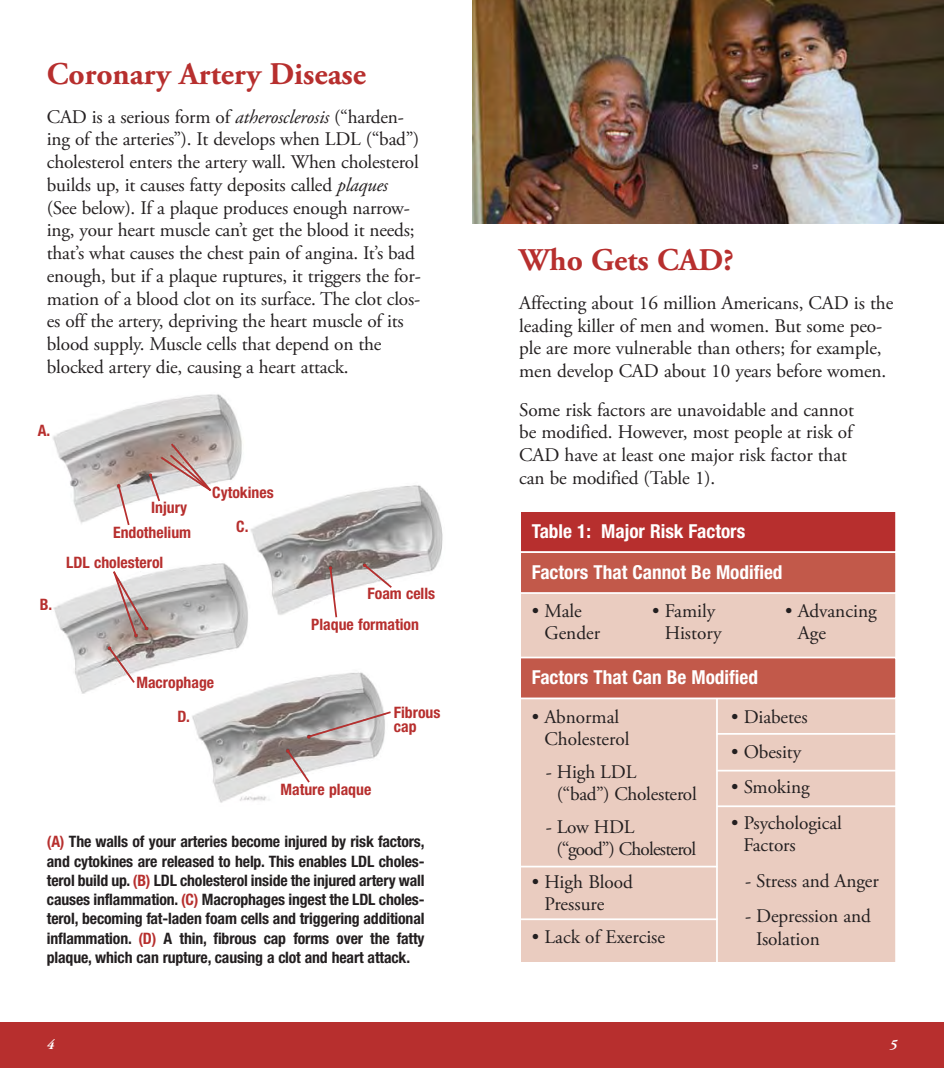
<style>
.page{position:relative;width:944px;height:1068px;background:#fff}
.page>*{position:absolute;margin:0;border:0;box-sizing:border-box;transform-origin:0 0}
.t1{font:700 31.5px "Adobe Garamond Pro";color:#b72f2e}
.t2{font:19.25px/22.8px "Adobe Garamond Pro";letter-spacing:-.01em;color:#231f20}
.t3{font:700 condensed 19.25px "Helvetica Neue LT Std";color:#fff}
.t4{font:19.25px/22.8px "Adobe Garamond Pro";letter-spacing:-.04em;color:#231f20}
.t5{font:700 condensed 15.75px/19.2px "Helvetica Neue LT Std";letter-spacing:-.01em;color:#231f20;text-align:justify}
.t6{font:700 condensed 15.75px/24.8px "Helvetica Neue LT Std";color:#b72f2e;text-align:right}
.t7{font:italic 700 14px "Adobe Garamond Pro";color:#fff}
.s1{font-style:italic}
.s2{color:#b72f2e}
</style>
<div class="page">
<div style="left:472px;top:1022px;width:472px;height:45px;background:#b72f2e"></div>
<div style="left:0;top:1022px;width:472px;height:45px;background:#b72f2e"></div>
<div style="left:521px;top:523px;width:374px;height:438px;background:#eaccc0"></div>
<div style="left:521px;top:553px;width:374px;height:39px;background:#c2594a"></div>
<div style="left:519px;top:551px;width:378px;height:43px;border:2px solid #fff"></div>
<div style="left:521px;top:658px;width:374px;height:39px;background:#c2594a"></div>
<div style="left:519px;top:656px;width:378px;height:43px;border:2px solid #fff"></div>
<div style="left:521px;top:512px;width:374px;height:39px;background:#b72f2e"></div>
<div style="left:519px;top:510px;width:378px;height:43px;border:2px solid #fff"></div>
<hr style="left:716px;top:733px;width:181px;height:1px;background:#fff">
<hr style="left:716px;top:698px;width:2px;height:265px;background:#fff">
<hr style="left:716px;top:769px;width:181px;height:2px;background:#fff">
<hr style="left:521px;top:865px;width:196px;height:2px;background:#fff">
<hr style="left:521px;top:918px;width:196px;height:2px;background:#fff">
<hr style="left:717px;top:805px;width:180px;height:2px;background:#fff">
<img style="left:472px;top:0;width:472px;height:224px">
<svg style="left:52px;top:394px;width:391px;height:409px"></svg>
<h1 class="t1" style="left:47px;top:61px;width:321px">Coronary Artery Disease</h1>
<p class="t2" style="left:47px;top:107px;width:375px">CAD is a serious form of <span class="s1">atherosclerosis</span> (“harden&shy;ing of the arteries”). It develops when LDL (“bad”) cholesterol enters the artery wall. When cholesterol builds up, it causes fatty deposits called <span class="s1">plaques </span>(See below). If a plaque produces enough narrow&shy;ing, your heart muscle can’t get the blood it needs; that’s what causes the chest pain of angina. It’s bad enough, but if a plaque ruptures, it triggers the for&shy;mation of a blood clot on its surface. The clot clos&shy;es off the artery, depriving the heart muscle of its blood supply. Muscle cells that depend on the blocked artery die, causing a heart attack.</p>
<p class="t6" style="left:38px;top:419px;width:14px">A.</p>
<p class="t6" style="left:40px;top:593px;width:14px">B.</p>
<p class="t6" style="left:113px;top:496px;width:80px">Injury<br>Endothelium</p>
<p class="t6" style="left:66px;top:551px;width:99px">LDL cholesterol</p>
<p class="t6" style="left:212px;top:481px;width:63px">Cytokines</p>
<p class="t6" style="left:236px;top:515px;width:14px">C.</p>
<p class="t6" style="left:136px;top:671px;width:79px">Macrophage</p>
<p class="t6" style="left:177px;top:705px;width:14px">D.</p>
<p class="t6" style="left:367px;top:582px;width:69px">Foam cells</p>
<p class="t6" style="left:311px;top:613px;width:109px">Plaque formation</p>
<p class="t6" style="left:394px;top:706px;width:48px;line-height:14px;text-align:left">Fibrous cap</p>
<p class="t6" style="left:280px;top:777px;width:92px">Mature plaque</p>
<p class="t5" style="left:47px;top:833px;width:379px"><span class="s2">(A)</span> The walls of your arteries become injured by risk factors, and cytokines are released to help. This enables LDL choles&shy;terol build up. <span class="s2">(B)</span> LDL cholesterol inside the injured artery wall causes inflammation. <span class="s2">(C)</span> Macrophages ingest the LDL choles&shy;terol, becoming fat-laden foam cells and triggering additional inflammation. <span class="s2">(D)</span> A thin, fibrous cap forms over the fatty plaque, which can rupture, causing a clot and heart attack.</p>
<p class="t7" style="left:47px;top:1036px;width:9px">4</p>
<h1 class="t1" style="left:519px;top:248px;width:216px">Who Gets CAD?</h1>
<p class="t2" style="left:519px;top:293px;width:376px">Affecting about 16 million Americans, CAD is the leading killer of men and women. But some peo&shy;ple are more vulnerable than others; for example, men develop CAD about 10 years before women.</p>
<p class="t2" style="left:519px;top:400px;width:336px">Some risk factors are unavoidable and cannot be modified. However, most people at risk of CAD have at least one major risk factor that can be modified (Table 1).</p>
<p class="t3" style="left:532px;top:524px;width:215px">Table 1: Major Risk Factors</p>
<p class="t3" style="left:532px;top:565px;width:252px">Factors That Cannot Be Modified</p>
<p class="t2" style="left:544px;top:601px;width:57px;text-indent:-13px">• Male<br>Gender</p>
<p class="t2" style="left:665px;top:600px;width:58px;text-indent:-13px">• Family<br>History</p>
<p class="t2" style="left:798px;top:600px;width:80px;text-indent:-13px">• Advancing<br>Age</p>
<p class="t3" style="left:532px;top:670px;width:228px">Factors That Can Be Modified</p>
<p class="t2" style="left:544px;top:706px;width:87px;text-indent:-13px">• Abnormal<br>Cholesterol</p>
<p class="t2" style="left:557px;top:761px;width:142px;text-indent:-11px">- High LDL<br>(“bad”) Cholesterol</p>
<p class="t4" style="left:556px;top:816px;width:141px;text-indent:-11px">- Low HDL (“good”) Cholesterol</p>
<p class="t2" style="left:544px;top:871px;width:90px;text-indent:-13px">• High Blood<br>Pressure</p>
<p class="t2" style="left:532px;top:926px;width:135px">• Lack of Exercise</p>
<p class="t2" style="left:731px;top:706px;width:78px">• Diabetes</p>
<p class="t2" style="left:731px;top:742px;width:71px">• Obesity</p>
<p class="t2" style="left:731px;top:777px;width:80px">• Smoking</p>
<p class="t2" style="left:743px;top:812px;width:100px;text-indent:-12px">• Psychological<br>Factors</p>
<p class="t2" style="left:745px;top:871px;width:135px">- Stress and Anger</p>
<p class="t2" style="left:756px;top:906px;width:116px;text-indent:-11px">- Depression and<br>Isolation</p>
<p class="t7" style="left:889px;top:1036px;width:9px">5</p>
</div>
